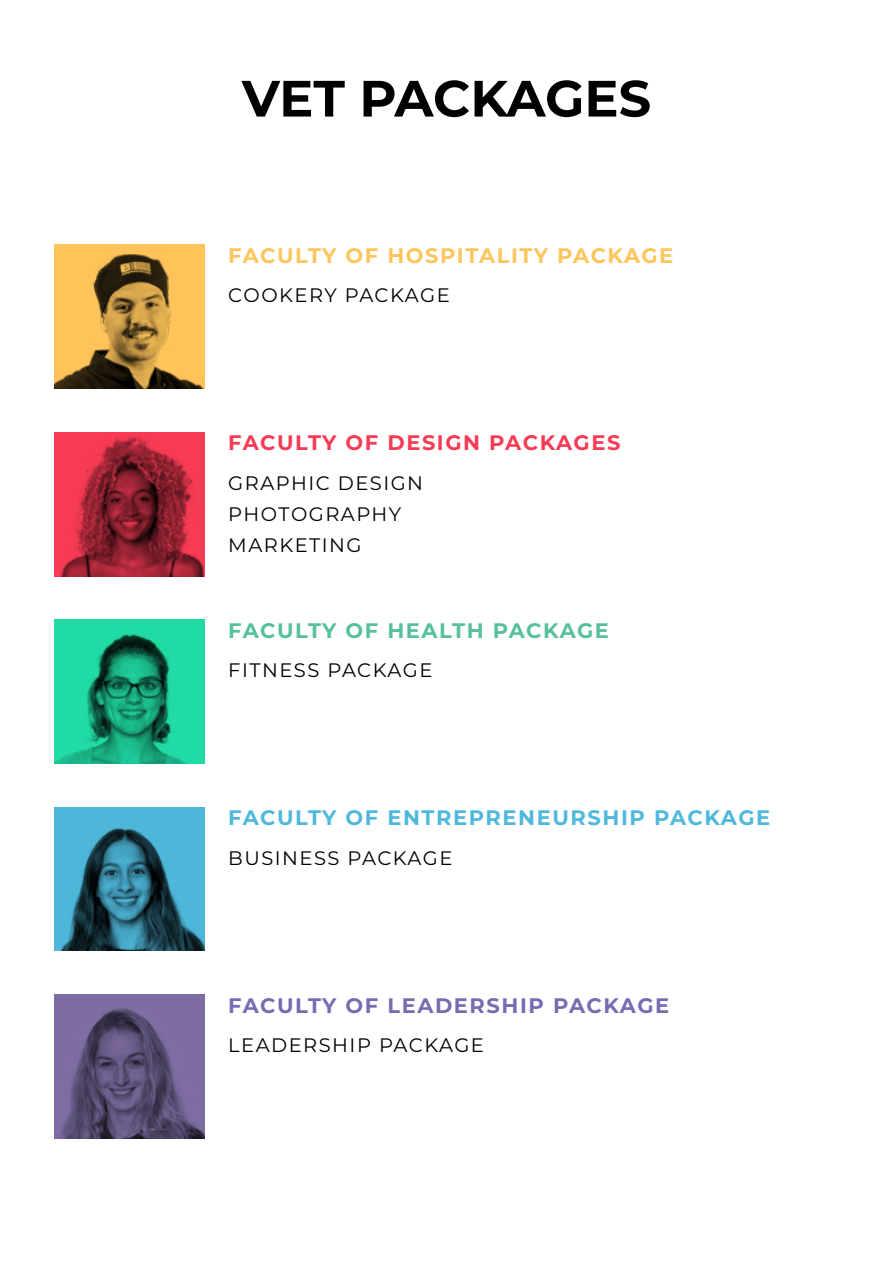
<style>
.page{position:relative;width:893px;height:1263px;background:#fff}
.page>*{position:absolute;margin:0;border:0;box-sizing:border-box;transform-origin:0 0}
.t1{font:700 51px "Montserrat";letter-spacing:-.01em;color:#000}
.t2{font:700 21px "Montserrat";letter-spacing:.075em;color:#4fb8dc}
.t3{font:700 21px "Montserrat";letter-spacing:.07em;color:#fec55c}
.t4{font:700 21px "Montserrat";letter-spacing:.075em;color:#776cb1}
.t5{font:700 21px "Montserrat";letter-spacing:.075em;color:#f73b54}
.t6{font:700 21px "Montserrat";letter-spacing:.065em;color:#56c09b}
.t7{font:19.5px/31px "Montserrat";letter-spacing:.075em;color:#000}
</style>
<div class="page">
<svg style="left:54px;top:244px;width:150px;height:145px;background:#bf9343"></svg>
<svg style="left:54px;top:432px;width:150px;height:144px;background:#b12a3c"></svg>
<svg style="left:54px;top:619px;width:150px;height:145px;background:#1ab487"></svg>
<svg style="left:54px;top:807px;width:150px;height:144px;background:#36819a"></svg>
<svg style="left:54px;top:994px;width:150px;height:144px;background:#665884"></svg>
<h1 class="t1" style="left:242px;top:62px;width:411px">VET PACKAGES</h1>
<p class="t3" style="left:228px;top:240px;width:447px">FACULTY OF HOSPITALITY PACKAGE</p>
<p class="t7" style="left:228px;top:279px;width:223px">COOKERY PACKAGE</p>
<p class="t5" style="left:228px;top:428px;width:394px">FACULTY OF DESIGN PACKAGES</p>
<p class="t7" style="left:228px;top:467px;width:196px">GRAPHIC DESIGN<br>PHOTOGRAPHY<br>MARKETING</p>
<p class="t6" style="left:228px;top:615px;width:382px">FACULTY OF HEALTH PACKAGE</p>
<p class="t7" style="left:228px;top:654px;width:206px">FITNESS PACKAGE</p>
<p class="t2" style="left:228px;top:802px;width:543px">FACULTY OF ENTREPRENEURSHIP PACKAGE</p>
<p class="t7" style="left:228px;top:841px;width:226px">BUSINESS PACKAGE</p>
<p class="t4" style="left:228px;top:990px;width:442px">FACULTY OF LEADERSHIP PACKAGE</p>
<p class="t7" style="left:228px;top:1029px;width:257px">LEADERSHIP PACKAGE</p>
</div>
